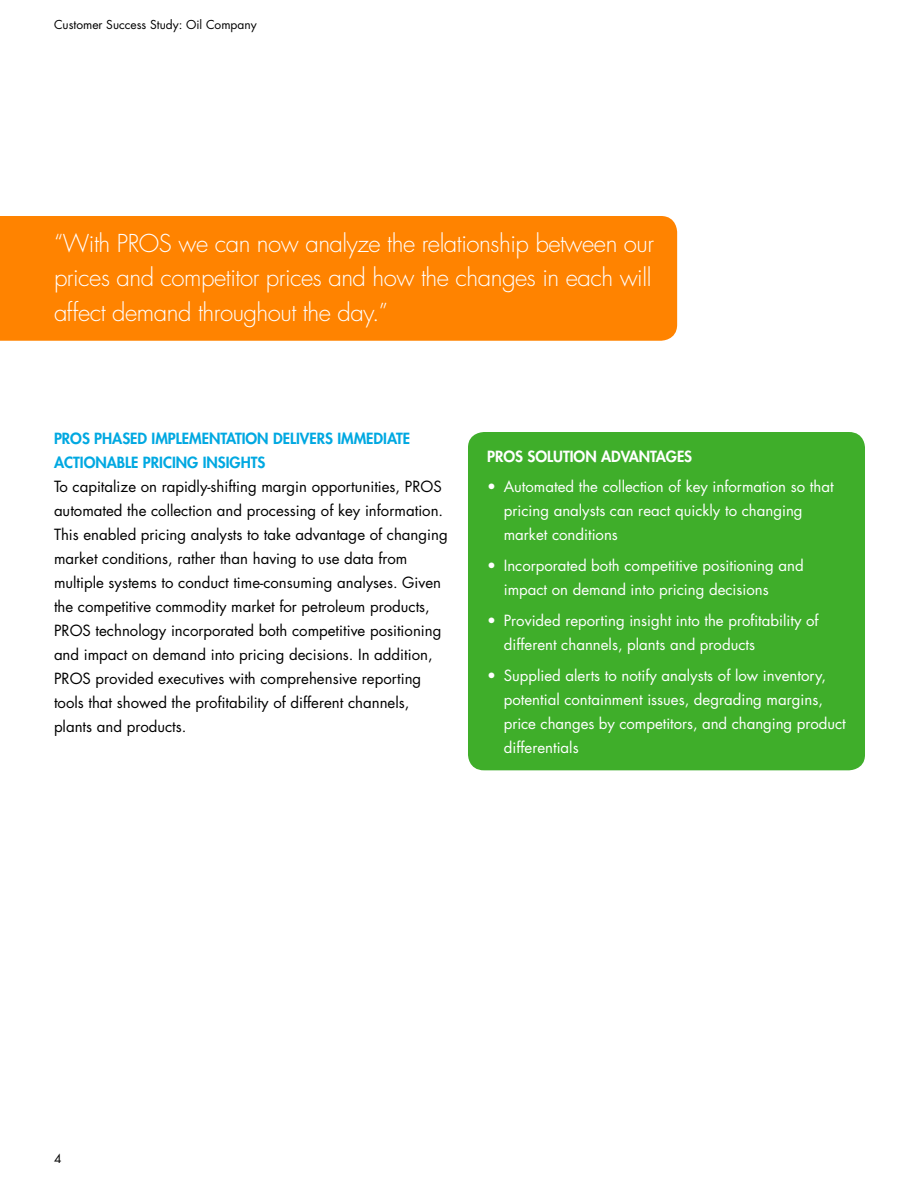
<style>
.page{position:relative;width:918px;height:1188px;background:#fff}
.page>*{position:absolute;margin:0;border:0;box-sizing:border-box;transform-origin:0 0}
.t1{font:300 24px/34.5px "Futura Std";letter-spacing:-.02em;color:#fff;text-align:justify}
.t2{font:15px/24px "Futura Std";color:#000}
.t3{font:15px/24px "Futura Std";color:#fff}
.t4{font:800 15px/24px "Futura Std";color:#00a8e1}
.t5{font:800 15px "Futura Std";color:#fff}
.t6{font:12px "Futura Std";color:#000}
</style>
<div class="page">
<div style="left:0;top:216px;width:677px;height:125px;background:#ff8300"></div>
<div style="left:468px;top:432px;width:397px;height:338px;background:#3fae2a;border-radius:16px"></div>
<p class="t6" style="left:54px;top:17px;width:204px">Customer Success Study: Oil Company</p>
<h1 class="t1" style="left:54px;top:226px;width:602px">“With PROS we can now analyze the relationship between our prices and competitor prices and how the changes in each will affect demand throughout the day.”</h1>
<p class="t4" style="left:54px;top:427px;width:358px;text-indent:40px">PHASED IMPLEMENTATION DELIVERS IMMEDIATE<br>ACTIONABLE PRICING INSIGHTS</p>
<p class="t2" style="left:54px;top:475px;width:395px">To capitalize on rapidly-shifting margin opportunities, PROS automated the collection and processing of key information.<br>This enabled pricing analysts to take advantage of changing market conditions, rather than having to use data from multiple systems to conduct time-consuming analyses. Given the competitive commodity market for petroleum products, PROS technology incorporated both competitive positioning and impact on demand into pricing decisions. In addition, PROS provided executives with comprehensive reporting tools that showed the profitability of different channels, plants and products.</p>
<p class="t4" style="left:54px;top:427px;width:10px">PROS</p>
<p class="t5" style="left:487px;top:447px;width:10px">PROS</p>
<p class="t5" style="left:528px;top:447px;width:166px">SOLUTION ADVANTAGES</p>
<p class="t3" style="left:504px;top:475px;width:331px;text-indent:-16px">• Automated the collection of key information so that pricing analysts can react quickly to changing market conditions</p>
<p class="t3" style="left:504px;top:554px;width:301px;text-indent:-16px">• Incorporated both competitive positioning and impact on demand into pricing decisions</p>
<p class="t3" style="left:504px;top:608px;width:316px;text-indent:-16px">• Provided reporting insight into the profitability of different channels, plants and products</p>
<p class="t3" style="left:504px;top:663px;width:344px;text-indent:-16px">• Supplied alerts to notify analysts of low inventory, potential containment issues, degrading margins, price changes by competitors, and changing product differentials</p>
<p class="t6" style="left:54px;top:1151px;width:9px">4</p>
</div>
